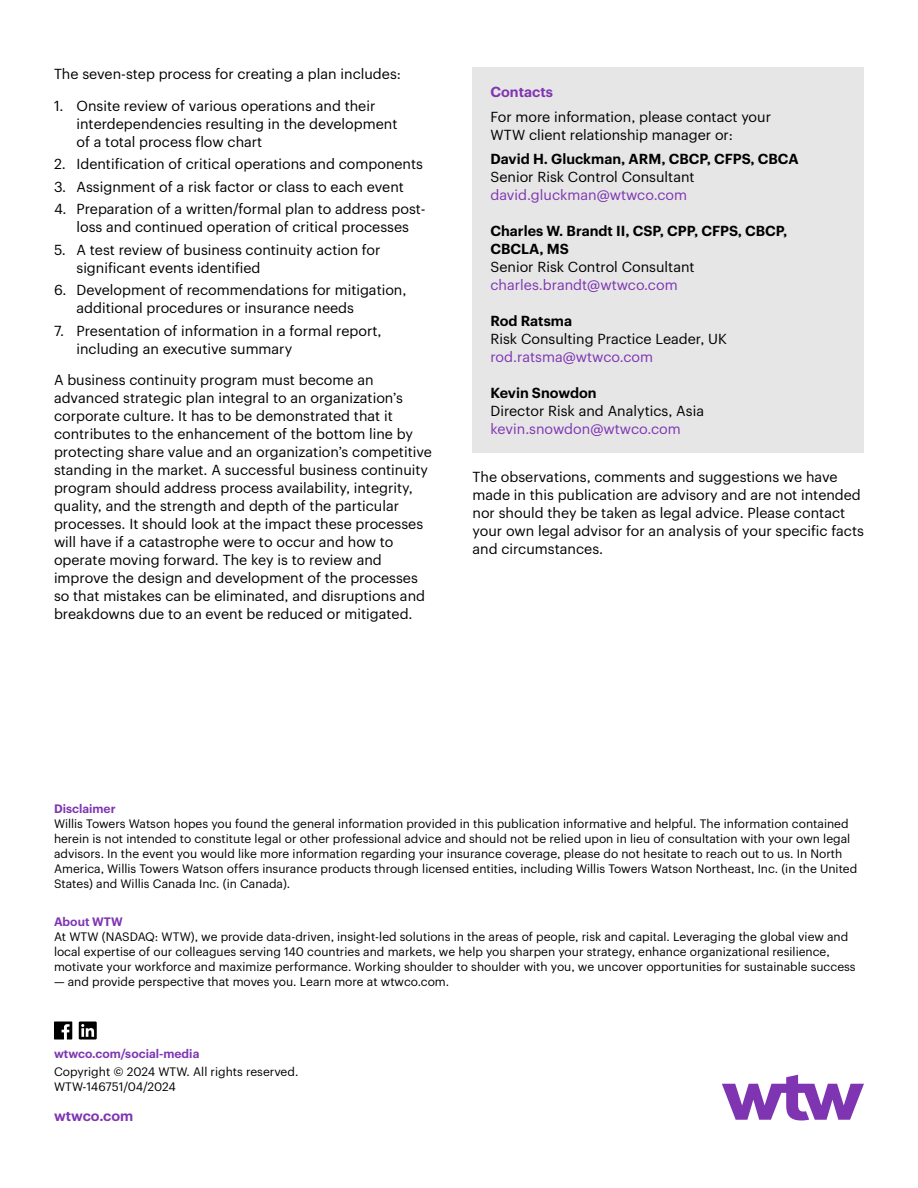
<style>
.page{position:relative;width:918px;height:1188px;background:#fff}
.page>*{position:absolute;margin:0;border:0;box-sizing:border-box;transform-origin:0 0}
.t1{font:14.25px/18px "Graphik";color:#000}
.t2{font:600 14.25px/18px "Graphik";color:#000}
.t3{font:14.25px "Graphik";color:#7f35b2}
.t4{font:600 14.25px "Graphik";color:#7f35b2}
.t5{font:12px/15px "Graphik";color:#000}
.t6{font:600 12px "Graphik";color:#7f35b2}
</style>
<div class="page">
<svg style="left:54px;top:1022px;width:18px;height:18px"></svg>
<svg style="left:79px;top:1022px;width:18px;height:18px"></svg>
<div style="left:472px;top:67px;width:392px;height:385px;background:#e6e6e6"></div>
<svg style="left:722px;top:1075px;width:142px;height:45px"></svg>
<p class="t1" style="left:54px;top:64px;width:349px">The seven-step process for creating a plan includes:</p>
<p class="t1" style="left:77px;top:95px;width:322px;text-indent:-23px">1. Onsite review of various operations and their interdependencies resulting in the development of a total process flow chart</p>
<p class="t1" style="left:54px;top:154px;width:371px">2. Identification of critical operations and components</p>
<p class="t1" style="left:54px;top:176px;width:351px">3. Assignment of a risk factor or class to each event</p>
<p class="t1" style="left:54px;top:199px;width:373px;text-align:center">4. Preparation of a written/formal plan to address post&shy;loss and continued operation of critical processes</p>
<p class="t1" style="left:77px;top:239px;width:306px;text-indent:-23px">5. A test review of business continuity action for significant events identified</p>
<p class="t1" style="left:77px;top:280px;width:332px;text-indent:-23px">6. Development of recommendations for mitigation, additional procedures or insurance needs</p>
<p class="t1" style="left:77px;top:320px;width:307px;text-indent:-23px">7. Presentation of information in a formal report, including an executive summary</p>
<p class="t1" style="left:54px;top:370px;width:379px">A business continuity program must become an advanced strategic plan integral to an organization’s corporate culture. It has to be demonstrated that it contributes to the enhancement of the bottom line by protecting share value and an organization’s competitive standing in the market. A successful business continuity program should address process availability, integrity, quality, and the strength and depth of the particular processes. It should look at the impact these processes will have if a catastrophe were to occur and how to operate moving forward. The key is to review and improve the design and development of the processes so that mistakes can be eliminated, and disruptions and breakdowns due to an event be reduced or mitigated.</p>
<p class="t4" style="left:490px;top:81px;width:64px">Contacts</p>
<p class="t1" style="left:490px;top:106px;width:282px">For more information, please contact your<br>WTW client relationship manager or:</p>
<p class="t2" style="left:490px;top:149px;width:310px">David H. Gluckman, ARM, CBCP, CFPS, CBCA</p>
<p class="t1" style="left:490px;top:167px;width:206px">Senior Risk Control Consultant</p>
<p class="t3" style="left:490px;top:184px;width:198px">david.gluckman@wtwco.com</p>
<p class="t2" style="left:490px;top:221px;width:298px">Charles W. Brandt II, CSP, CPP, CFPS, CBCP,<br>CBCLA, MS</p>
<p class="t1" style="left:490px;top:257px;width:206px">Senior Risk Control Consultant</p>
<p class="t3" style="left:490px;top:274px;width:189px">charles.brandt@wtwco.com</p>
<p class="t2" style="left:490px;top:311px;width:83px">Rod Ratsma</p>
<p class="t1" style="left:490px;top:329px;width:238px">Risk Consulting Practice Leader, UK</p>
<p class="t3" style="left:490px;top:346px;width:164px">rod.ratsma@wtwco.com</p>
<p class="t2" style="left:490px;top:383px;width:108px">Kevin Snowdon</p>
<p class="t1" style="left:490px;top:401px;width:215px">Director Risk and Analytics, Asia</p>
<p class="t3" style="left:490px;top:418px;width:192px">kevin.snowdon@wtwco.com</p>
<p class="t1" style="left:472px;top:467px;width:393px">The observations, comments and suggestions we have made in this publication are advisory and are not intended nor should they be taken as legal advice. Please contact your own legal advisor for an analysis of your specific facts and circumstances.</p>
<p class="t6" style="left:54px;top:799px;width:63px">Disclaimer</p>
<p class="t5" style="left:54px;top:815px;width:805px">Willis Towers Watson hopes you found the general information provided in this publication informative and helpful. The information contained herein is not intended to constitute legal or other professional advice and should not be relied upon in lieu of consultation with your own legal advisors. In the event you would like more information regarding your insurance coverage, please do not hesitate to reach out to us. In North America, Willis Towers Watson offers insurance products through licensed entities, including Willis Towers Watson Northeast, Inc. (in the United States) and Willis Canada Inc. (in Canada).</p>
<p class="t6" style="left:54px;top:912px;width:70px">About WTW</p>
<p class="t5" style="left:54px;top:928px;width:803px">At WTW (NASDAQ: WTW), we provide data-driven, insight-led solutions in the areas of people, risk and capital. Leveraging the global view and local expertise of our colleagues serving 140 countries and markets, we help you sharpen your strategy, enhance organizational resilience, motivate your workforce and maximize performance. Working shoulder to shoulder with you, we uncover opportunities for sustainable success</p>
<p class="t5" style="left:54px;top:973px;width:397px">— and provide perspective that moves you. Learn more at wtwco.com.</p>
<p class="t6" style="left:54px;top:1044px;width:147px">wtwco.com/social-media</p>
<p class="t5" style="left:54px;top:1063px;width:246px">Copyright © 2024 WTW. All rights reserved.<br>WTW-146751/04/2024</p>
<p class="t4" style="left:54px;top:1104px;width:81px">wtwco.com</p>
</div>
